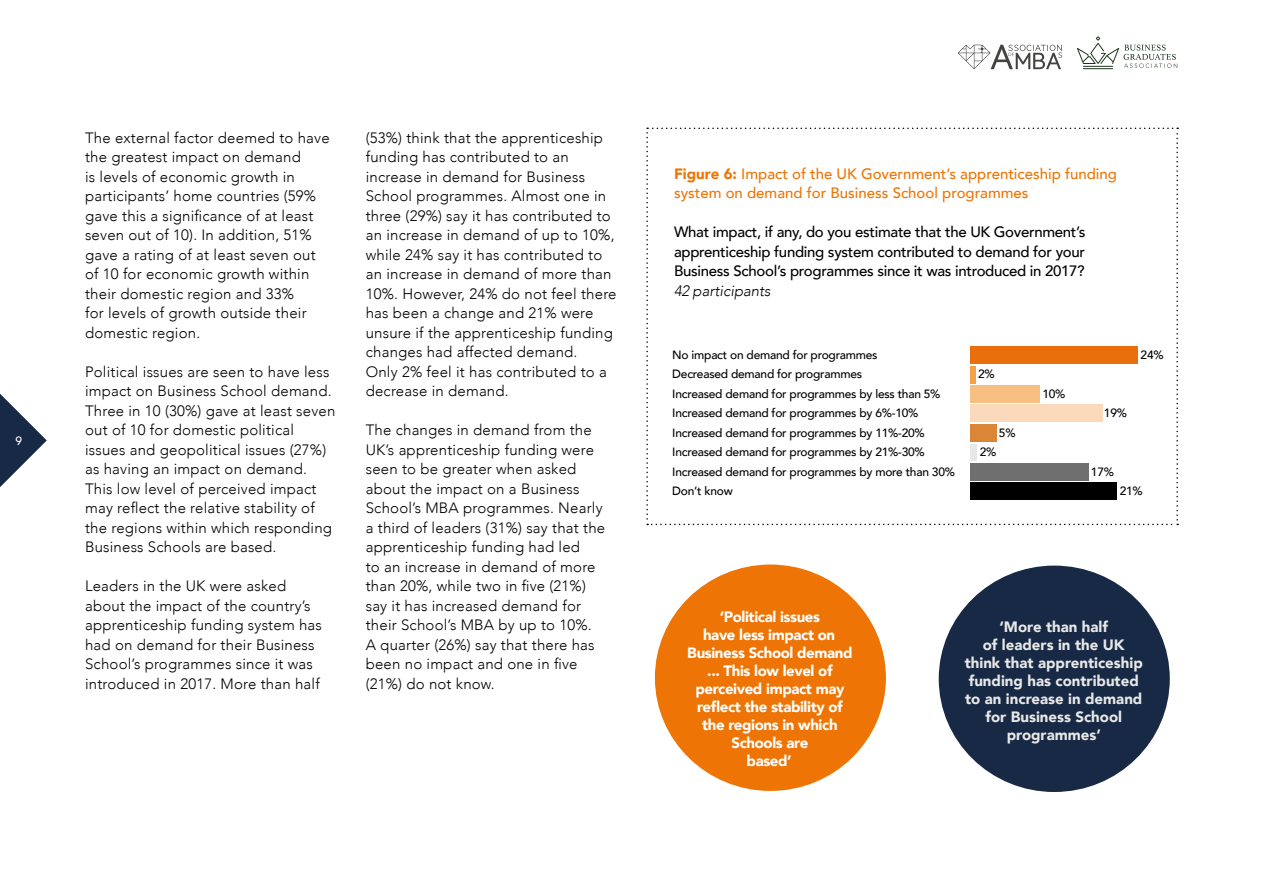
<style>
.page{position:relative;width:1263px;height:893px;background:#fff}
.page>*{position:absolute;margin:0;border:0;box-sizing:border-box;transform-origin:0 0}
.t1{font:300 15px/19.5px "Avenir";letter-spacing:.015em;color:#000}
.t2{font:500 15px/19.5px "Avenir";letter-spacing:-.02em;color:#000;text-align:justify}
.t3{font:900 15px/18px "Avenir";letter-spacing:-.025em;color:#fff;text-align:center}
.t4{font:900 15px/18px "Avenir";color:#e8e8e8;text-align:center}
.t5{font:500 15px/19.5px "Avenir";color:#ee7505}
.t6{font:italic 300 15px "Avenir";color:#000}
.t7{font:500 12px "Avenir";letter-spacing:-.02em;color:#000}
.t8{font:500 12px "Avenir";color:#fff}
.s1{font-weight:900}
</style>
<div class="page">
<svg style="left:0;top:394px;width:47px;height:93px"></svg>
<svg style="left:958px;top:45px;width:104px;height:24px"></svg>
<hr style="left:1083px;top:68px;width:30px;height:1px;background:#1b321c">
<svg style="left:1077px;top:36px;width:100px;height:32px"></svg>
<div style="left:655px;top:564px;width:231px;height:227px;background:#ee7505;border-radius:50%"></div>
<div style="left:939px;top:566px;width:231px;height:226px;background:#172944;border-radius:50%"></div>
<svg style="left:646px;top:128px;width:532px;height:397px"></svg>
<div style="left:970px;top:483px;width:146px;height:17px;background:#000"></div>
<div style="left:970px;top:463px;width:118px;height:17px;background:#706f6f"></div>
<div style="left:970px;top:444px;width:7px;height:17px;background:#e8e8e8"></div>
<div style="left:970px;top:424px;width:26px;height:17px;background:#db8537"></div>
<div style="left:970px;top:405px;width:132px;height:17px;background:#fbdabc"></div>
<div style="left:970px;top:385px;width:69px;height:17px;background:#f7c082"></div>
<div style="left:970px;top:366px;width:6px;height:17px;background:#f4a14a"></div>
<div style="left:970px;top:346px;width:167px;height:18px;background:#e96f0d"></div>
<p class="t8" style="left:15px;top:431px;width:8px">9</p>
<p class="t1" style="left:85px;top:128px;width:246px">The external factor deemed to have the greatest impact on demand<br>is levels of economic growth in participants’ home countries (59% gave this a significance of at least seven out of 10). In addition, 51% gave a rating of at least seven out of 10 for economic growth within their domestic region and 33%<br>for levels of growth outside their domestic region.</p>
<p class="t1" style="left:85px;top:362px;width:252px">Political issues are seen to have less impact on Business School demand.<br>Three in 10 (30%) gave at least seven out of 10 for domestic political issues and geopolitical issues (27%) as having an impact on demand.<br>This low level of perceived impact may reflect the relative stability of the regions within which responding Business Schools are based.</p>
<p class="t1" style="left:85px;top:576px;width:238px">Leaders in the UK were asked about the impact of the country’s apprenticeship funding system has had on demand for their Business<br>School’s programmes since it was introduced in 2017. More than half</p>
<p class="t1" style="left:366px;top:128px;width:252px">(53%) think that the apprenticeship funding has contributed to an increase in demand for Business<br>School programmes. Almost one in three (29%) say it has contributed to an increase in demand of up to 10%, while 24% say it has contributed to an increase in demand of more than<br>10%. However, 24% do not feel there has been a change and 21% were unsure if the apprenticeship funding changes had affected demand.<br>Only 2% feel it has contributed to a decrease in demand.</p>
<p class="t1" style="left:366px;top:420px;width:241px">The changes in demand from the<br>UK’s apprenticeship funding were seen to be greater when asked about the impact on a Business<br>School’s MBA programmes. Nearly a third of leaders (31%) say that the apprenticeship funding had led<br>to an increase in demand of more than 20%, while two in five (21%) say it has increased demand for their School’s MBA by up to 10%.<br>A quarter (26%) say that there has been no impact and one in five (21%) do not know.</p>
<p class="t5" style="left:674px;top:163px;width:444px"><span class="s1">Figure 6:</span> Impact of the UK Government’s apprenticeship funding system on demand for Business School programmes</p>
<p class="t2" style="left:674px;top:221px;width:413px">What impact, if any, do you estimate that the UK Government’s apprenticeship funding system contributed to demand for your Business School’s programmes since it was introduced in 2017?</p>
<p class="t6" style="left:674px;top:282px;width:98px">42 participants</p>
<p class="t7" style="left:672px;top:344px;width:207px">No impact on demand for programmes</p>
<p class="t7" style="left:1140px;top:344px;width:25px">24%</p>
<p class="t7" style="left:672px;top:363px;width:191px">Decreased demand for programmes</p>
<p class="t7" style="left:978px;top:363px;width:18px">2%</p>
<p class="t7" style="left:672px;top:383px;width:270px">Increased demand for programmes by less than 5%</p>
<p class="t7" style="left:1042px;top:383px;width:25px">10%</p>
<p class="t7" style="left:672px;top:402px;width:248px">Increased demand for programmes by 6%-10%</p>
<p class="t7" style="left:1104px;top:402px;width:25px">19%</p>
<p class="t7" style="left:672px;top:422px;width:254px">Increased demand for programmes by 11%-20%</p>
<p class="t7" style="left:999px;top:422px;width:18px">5%</p>
<p class="t7" style="left:672px;top:441px;width:254px">Increased demand for programmes by 21%-30%</p>
<p class="t7" style="left:980px;top:441px;width:18px">2%</p>
<p class="t7" style="left:672px;top:461px;width:284px">Increased demand for programmes by more than 30%</p>
<p class="t7" style="left:1091px;top:461px;width:25px">17%</p>
<p class="t7" style="left:672px;top:480px;width:62px">Don’t know</p>
<p class="t7" style="left:1120px;top:480px;width:25px">21%</p>
<p class="t3" style="left:687px;top:608px;width:167px">‘Political issues<br>have less impact on<br>Business School demand ... This low level of perceived impact may reflect the stability of the regions in which<br>Schools are<br>based’</p>
<p class="t4" style="left:965px;top:618px;width:180px">‘More than half<br>of leaders in the UK think that apprenticeship funding has contributed to an increase in demand for Business School programmes’</p>
</div>
